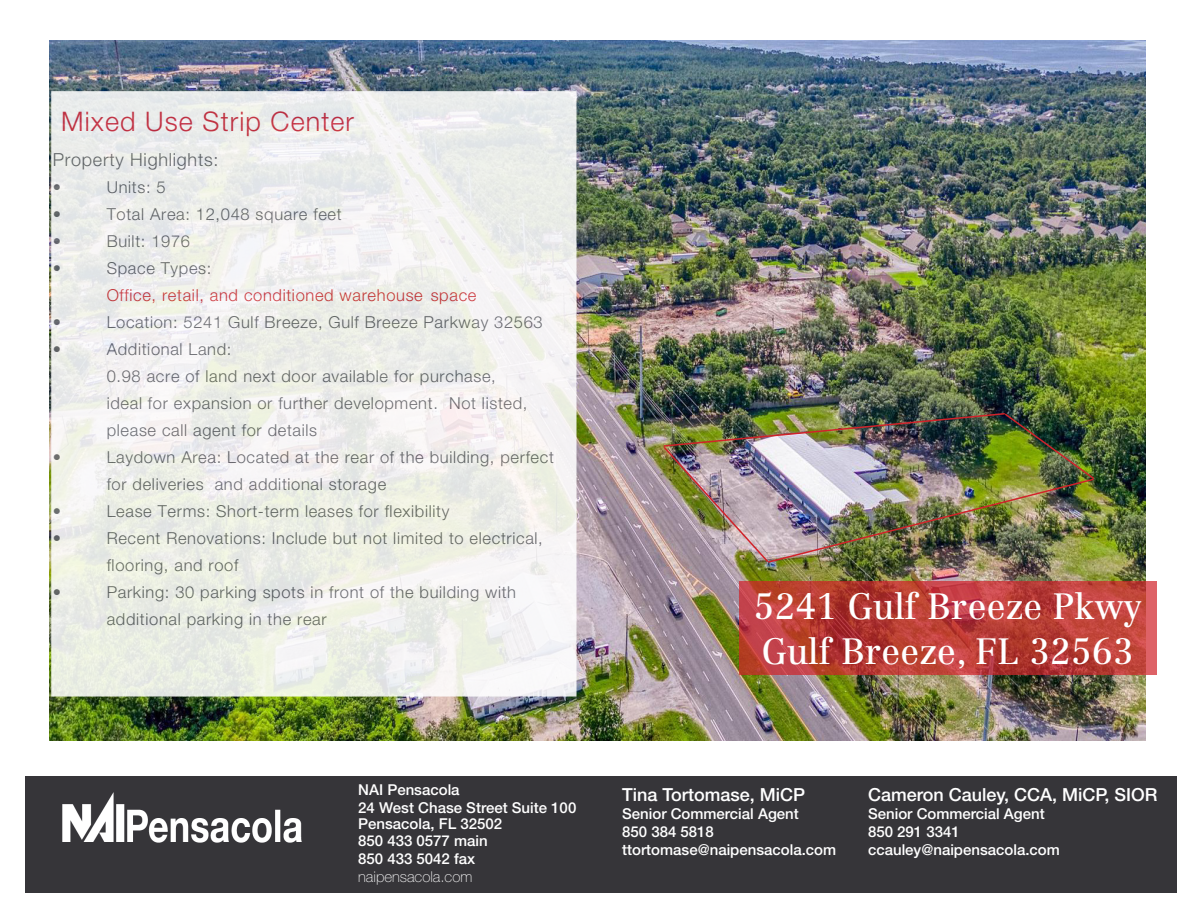
<style>
.page{position:relative;width:1188px;height:918px;background:#fff}
.page>*{position:absolute;margin:0;border:0;box-sizing:border-box;transform-origin:0 0}
.t1{font:36px "Centennial LT Std";color:#fff}
.t2{font:300 27px "Helvetica Neue LT Std";letter-spacing:.04em;color:#d02c40}
.t3{font:500 18px "Helvetica Neue LT Std";color:#fff}
.t4{font:300 18px "Helvetica Neue LT Std";letter-spacing:.04em;color:#62656a}
.t5{font:300 16.5px/27px "Helvetica Neue LT Std";letter-spacing:.04em;color:#62656a}
.t6{font:300 16.5px "Helvetica Neue LT Std";letter-spacing:.04em;color:#d23439}
.t7{font:500 15px/16.5px "Helvetica Neue LT Std";color:#fff}
.t8{font:100 15px "Helvetica Neue LT Std";color:#fff}
</style>
<div class="page">
<img style="left:50px;top:41px;width:1095px;height:700px">
<div style="left:25px;top:776px;width:1152px;height:116px;background:#363539"></div>
<svg style="left:739px;top:581px;width:418px;height:94px"></svg>
<img style="left:62px;top:793px;width:240px;height:49px">
<svg style="left:54px;top:94px;width:520px;height:600px;fill:#eef0ea"></svg>
<div style="left:51px;top:91px;width:526px;height:606px;border:2px solid #fff"></div>
<img style="left:662px;top:412px;width:434px;height:152px">
<h2 class="t2" style="left:61px;top:105px;width:294px">Mixed Use Strip Center</h2>
<p class="t4" style="left:53px;top:149px;width:167px">Property Highlights:</p>
<p class="t5" style="left:53px;top:173px;width:10px">•</p>
<p class="t5" style="left:107px;top:173px;width:61px">Units: 5</p>
<p class="t5" style="left:53px;top:200px;width:10px">•</p>
<p class="t5" style="left:107px;top:200px;width:236px">Total Area: 12,048 square feet</p>
<p class="t5" style="left:53px;top:227px;width:10px">•</p>
<p class="t5" style="left:107px;top:227px;width:85px">Built: 1976</p>
<p class="t5" style="left:53px;top:254px;width:10px">•</p>
<p class="t5" style="left:107px;top:254px;width:106px">Space Types:</p>
<p class="t6" style="left:107px;top:285px;width:371px">Office, retail, and conditioned warehouse space</p>
<p class="t5" style="left:53px;top:308px;width:10px">•</p>
<p class="t5" style="left:107px;top:308px;width:438px">Location: 5241 Gulf Breeze, Gulf Breeze Parkway 32563</p>
<p class="t5" style="left:53px;top:335px;width:10px">•</p>
<p class="t5" style="left:107px;top:335px;width:422px">Additional Land:<br>0.98 acre of land next door available for purchase, ideal for expansion or further development. Not listed, please call agent for details</p>
<p class="t5" style="left:53px;top:443px;width:10px">•</p>
<p class="t5" style="left:107px;top:443px;width:449px">Laydown Area: Located at the rear of the building, perfect for deliveries and additional storage</p>
<p class="t5" style="left:53px;top:497px;width:10px">•</p>
<p class="t5" style="left:107px;top:497px;width:344px">Lease Terms: Short-term leases for flexibility</p>
<p class="t5" style="left:53px;top:524px;width:10px">•</p>
<p class="t5" style="left:107px;top:524px;width:438px">Recent Renovations: Include but not limited to electrical, flooring, and roof</p>
<p class="t5" style="left:53px;top:578px;width:10px">•</p>
<p class="t5" style="left:107px;top:578px;width:411px">Parking: 30 parking spots in front of the building with additional parking in the rear</p>
<p class="t7" style="left:358px;top:781px;width:103px">NAI Pensacola</p>
<p class="t7" style="left:358px;top:799px;width:220px">24 West Chase Street Suite 100<br>Pensacola, FL 32502</p>
<p class="t7" style="left:358px;top:832px;width:131px">850 433 0577 main</p>
<p class="t7" style="left:358px;top:850px;width:119px">850 433 5042 fax</p>
<p class="t8" style="left:358px;top:868px;width:116px">naipensacola.com</p>
<p class="t1" style="left:754px;top:585px;width:390px">5241 Gulf Breeze Pkwy</p>
<p class="t1" style="left:762px;top:630px;width:373px">Gulf Breeze, FL 32563</p>
<p class="t3" style="left:622px;top:784px;width:185px">Tina Tortomase, MiCP</p>
<p class="t7" style="left:622px;top:805px;width:178px">Senior Commercial Agent</p>
<p class="t7" style="left:622px;top:823px;width:93px">850 384 5818</p>
<p class="t7" style="left:622px;top:841px;width:216px">ttortomase@naipensacola.com</p>
<p class="t3" style="left:868px;top:784px;width:291px">Cameron Cauley, CCA, MiCP, SIOR</p>
<p class="t7" style="left:868px;top:805px;width:178px">Senior Commercial Agent</p>
<p class="t7" style="left:868px;top:823px;width:93px">850 291 3341</p>
<p class="t7" style="left:868px;top:841px;width:193px">ccauley@naipensacola.com</p>
</div>
